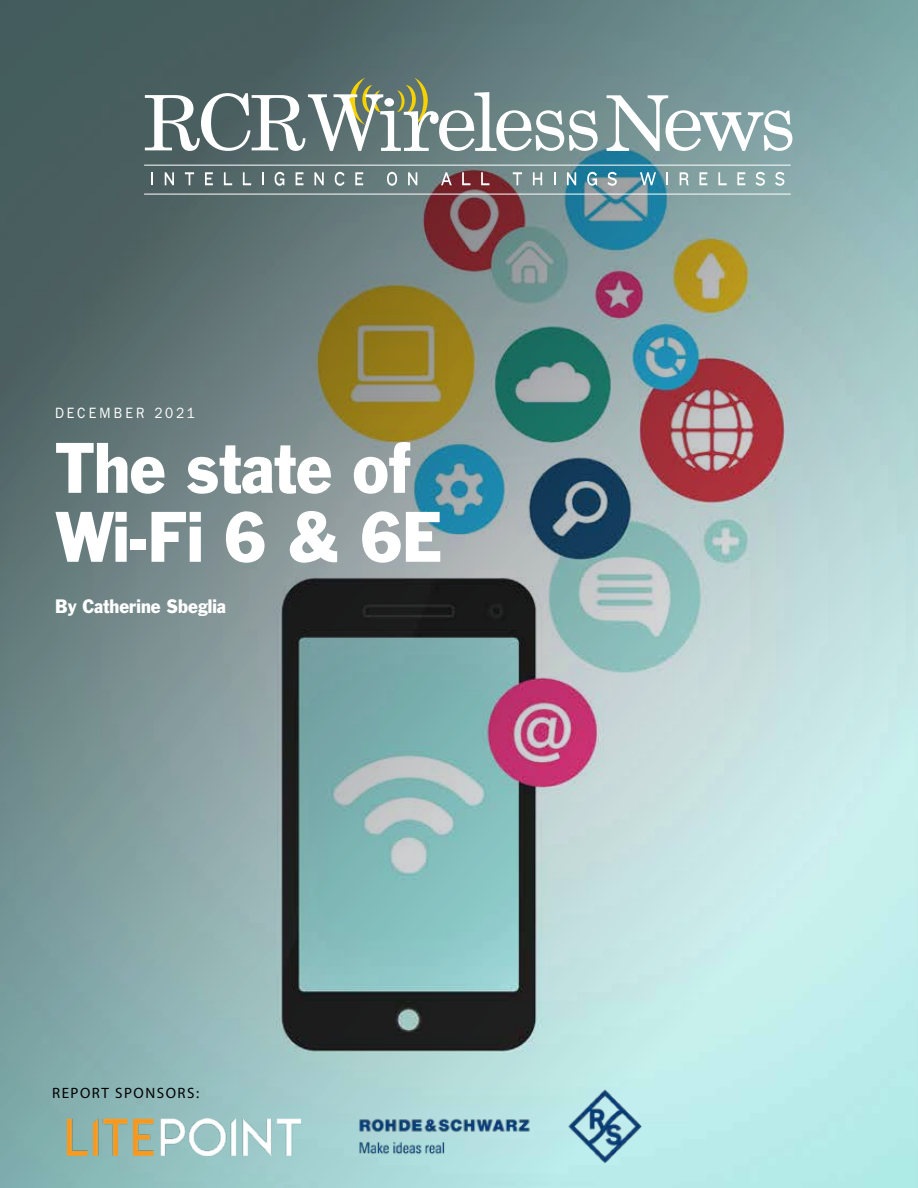
<style>
.page{position:relative;width:918px;height:1188px;background:#fff}
.page>*{position:absolute;margin:0;border:0;box-sizing:border-box;transform-origin:0 0}
.t1{font:66px/69px "Franklin Gothic";letter-spacing:-.01em;color:#fff;scale:.9 1}
.t2{font:18px "Franklin Gothic";color:#fff;scale:.9 1}
.t3{font:15px "Myriad Pro";letter-spacing:.1em;color:#000}
.t4{font:15px "Franklin Gothic";letter-spacing:.2em;color:#fff;scale:.9 1}
</style>
<div class="page">
<img style="left:0;top:0;width:918px;height:1188px">
<svg style="left:145px;top:78px;width:453px;height:73px"></svg>
<svg style="left:607px;top:95px;width:185px;height:56px"></svg>
<svg style="left:151px;top:172px;width:2px;height:13px"></svg>
<svg style="left:165px;top:172px;width:9px;height:13px"></svg>
<svg style="left:185px;top:172px;width:9px;height:13px"></svg>
<svg style="left:205px;top:172px;width:8px;height:13px"></svg>
<svg style="left:224px;top:172px;width:8px;height:13px"></svg>
<svg style="left:243px;top:172px;width:8px;height:13px"></svg>
<svg style="left:262px;top:172px;width:2px;height:13px"></svg>
<svg style="left:275px;top:172px;width:9px;height:14px"></svg>
<svg style="left:296px;top:172px;width:7px;height:13px"></svg>
<svg style="left:314px;top:172px;width:10px;height:13px"></svg>
<svg style="left:335px;top:172px;width:10px;height:14px"></svg>
<svg style="left:355px;top:172px;width:8px;height:13px"></svg>
<svg style="left:387px;top:172px;width:10px;height:14px"></svg>
<svg style="left:408px;top:172px;width:9px;height:13px"></svg>
<svg style="left:441px;top:172px;width:11px;height:13px"></svg>
<svg style="left:462px;top:172px;width:8px;height:13px"></svg>
<svg style="left:481px;top:172px;width:8px;height:13px"></svg>
<svg style="left:513px;top:172px;width:9px;height:13px"></svg>
<svg style="left:533px;top:172px;width:9px;height:13px"></svg>
<svg style="left:554px;top:172px;width:1px;height:13px"></svg>
<svg style="left:567px;top:172px;width:9px;height:13px"></svg>
<svg style="left:587px;top:172px;width:10px;height:14px"></svg>
<svg style="left:608px;top:172px;width:9px;height:14px"></svg>
<svg style="left:640px;top:172px;width:16px;height:13px"></svg>
<svg style="left:666px;top:172px;width:2px;height:13px"></svg>
<svg style="left:680px;top:172px;width:9px;height:13px"></svg>
<svg style="left:700px;top:172px;width:7px;height:13px"></svg>
<svg style="left:718px;top:172px;width:9px;height:13px"></svg>
<svg style="left:737px;top:172px;width:8px;height:13px"></svg>
<svg style="left:756px;top:172px;width:9px;height:14px"></svg>
<svg style="left:775px;top:172px;width:9px;height:14px"></svg>
<hr style="left:144px;top:165px;width:647px;height:1px;background:#fff">
<hr style="left:144px;top:194px;width:647px;height:1px;background:#fff">
<img style="left:68px;top:1118px;width:232px;height:37px">
<img style="left:340px;top:1087px;width:326px;height:91px">
<p class="t4" style="left:55px;top:404px;width:157px">DECEMBER 2021</p>
<p class="t1" style="left:55px;top:433px;width:431px">The state of<br>Wi-Fi 6 &amp; 6E</p>
<p class="t2" style="left:55px;top:594px;width:191px">By Catherine Sbeglia</p>
<p class="t3" style="left:52px;top:1084px;width:148px">REPORT SPONSORS:</p>
</div>
